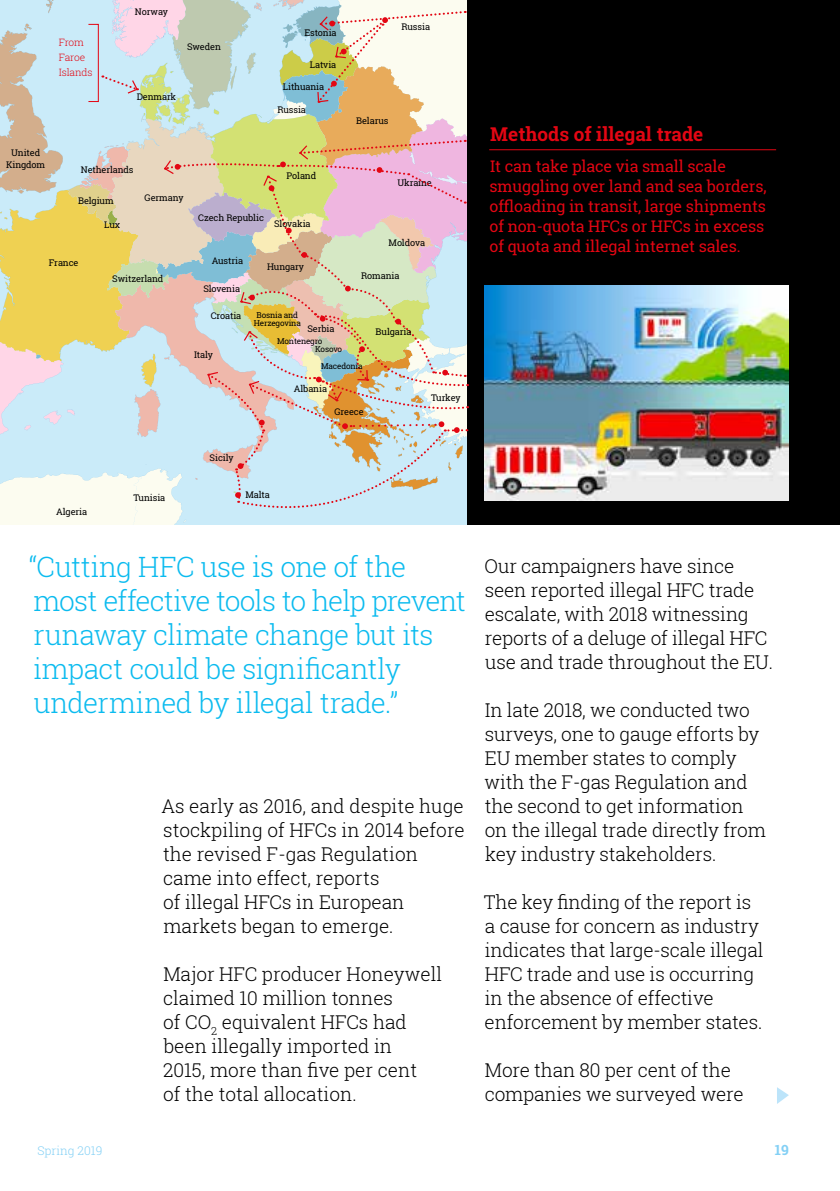
<style>
.page{position:relative;width:840px;height:1191px;background:#fff}
.page>*{position:absolute;margin:0;border:0;box-sizing:border-box;transform-origin:0 0}
.t1{font:300 28px/34px "Roboto Slab";letter-spacing:-.025em;color:#0bbbef}
.t2{font:300 19px/24px "Roboto Slab";letter-spacing:-.01em;color:#000}
.t3{font:700 19px "Roboto Slab";color:#e30613}
.t4{font:16px/20px "Roboto Slab";letter-spacing:-.01em;color:#e30613}
.t5{font:700 14px "Roboto Slab";color:#83d0f5}
.t6{font:300 12px "Roboto Slab";color:#83d0f5}
.t7{font:300 10.2px/15.2px "Roboto Slab";letter-spacing:-.01em;color:#e30613}
.t8{font:9.2px/12.2px "Roboto Slab";letter-spacing:-.01em;color:#000;text-align:center}
.t9{font:8.2px/8.2px "Roboto Slab";letter-spacing:-.02em;color:#000;text-align:center}
</style>
<div class="page">
<svg style="left:777px;top:1087px;width:11px;height:17px"></svg>
<div style="left:467px;top:0;width:372px;height:525px;background:#000"></div>
<img style="left:484px;top:286px;width:304px;height:214px">
<hr style="left:489px;top:149px;width:286px;height:1px;background:#e30613">
<svg style="left:0;top:0;width:468px;height:525px;background:#d7d7c4"></svg>
<p class="t7" style="left:59px;top:34px;width:35px">From<br>Faroe<br>Islands</p>
<p class="t8" style="left:135px;top:6px;width:35px">Norway</p>
<p class="t8" style="left:187px;top:40px;width:35px">Sweden</p>
<p class="t8" style="left:137px;top:91px;width:41px">Denmark</p>
<p class="t8" style="left:304px;top:27px;width:34px">Estonia</p>
<p class="t8" style="left:310px;top:59px;width:28px">Latvia</p>
<p class="t8" style="left:283px;top:81px;width:43px">Lithuania</p>
<p class="t8" style="left:277px;top:103px;width:30px">Russia</p>
<p class="t8" style="left:6px;top:146px;width:41px">United<br>Kingdom</p>
<p class="t8" style="left:81px;top:164px;width:54px">Netherlands</p>
<p class="t8" style="left:78px;top:195px;width:37px">Belgium</p>
<p class="t8" style="left:104px;top:218px;width:17px">Lux</p>
<p class="t8" style="left:144px;top:192px;width:41px">Germany</p>
<p class="t8" style="left:286px;top:169px;width:31px">Poland</p>
<p class="t8" style="left:198px;top:212px;width:67px">Czech Republic</p>
<p class="t8" style="left:274px;top:217px;width:38px">Slovakia</p>
<p class="t8" style="left:49px;top:257px;width:31px">France</p>
<p class="t8" style="left:112px;top:272px;width:53px">Switzerland</p>
<p class="t8" style="left:212px;top:255px;width:33px">Austria</p>
<p class="t8" style="left:203px;top:282px;width:38px">Slovenia</p>
<p class="t8" style="left:210px;top:309px;width:32px">Croatia</p>
<p class="t8" style="left:194px;top:348px;width:21px">Italy</p>
<p class="t8" style="left:267px;top:260px;width:39px">Hungary</p>
<p class="t9" style="left:254px;top:311px;width:48px">Bosnia and<br>Herzegovina</p>
<p class="t8" style="left:307px;top:323px;width:29px">Serbia</p>
<p class="t9" style="left:277px;top:337px;width:47px">Montenegro</p>
<p class="t9" style="left:315px;top:345px;width:29px">Kosovo</p>
<p class="t8" style="left:401px;top:21px;width:30px">Russia</p>
<p class="t8" style="left:356px;top:115px;width:34px">Belarus</p>
<p class="t8" style="left:397px;top:177px;width:36px">Ukraine</p>
<p class="t8" style="left:388px;top:237px;width:38px">Moldova</p>
<p class="t8" style="left:361px;top:269px;width:40px">Romania</p>
<p class="t8" style="left:375px;top:325px;width:37px">Bulgaria</p>
<p class="t8" style="left:56px;top:505px;width:32px">Algeria</p>
<p class="t8" style="left:209px;top:452px;width:26px">Sicily</p>
<p class="t8" style="left:133px;top:491px;width:33px">Tunisia</p>
<p class="t8" style="left:245px;top:489px;width:26px">Malta</p>
<p class="t9" style="left:321px;top:362px;width:43px">Macedonia</p>
<p class="t8" style="left:293px;top:382px;width:35px">Albania</p>
<p class="t8" style="left:334px;top:405px;width:31px">Greece</p>
<p class="t8" style="left:431px;top:391px;width:31px">Turkey</p>
<h1 class="t1" style="left:29px;top:549px;width:438px">“Cutting HFC use is one of the most effective tools to help prevent runaway climate change but its impact could be significantly undermined by illegal trade.”</h1>
<p class="t2" style="left:161px;top:793px;width:304px">As early as 2016, and despite huge stockpiling of HFCs in 2014 before the revised F-gas Regulation came into effect, reports<br>of illegal HFCs in European markets began to emerge.</p>
<p class="t2" style="left:163px;top:961px;width:280px">Major HFC producer Honeywell claimed 10 million tonnes<br>of CO<sub>2</sub> equivalent HFCs had been illegally imported in<br>2015, more than five per cent<br>of the total allocation.</p>
<p class="t3" style="left:490px;top:121px;width:214px">Methods of illegal trade</p>
<p class="t4" style="left:489px;top:156px;width:278px">It can take place via small scale smuggling over land and sea borders, offloading in transit, large shipments of non-quota HFCs or HFCs in excess of quota and illegal internet sales.</p>
<p class="t2" style="left:484px;top:553px;width:290px">Our campaigners have since seen reported illegal HFC trade escalate, with 2018 witnessing reports of a deluge of illegal HFC use and trade throughout the EU.</p>
<p class="t2" style="left:484px;top:697px;width:283px">In late 2018, we conducted two surveys, one to gauge efforts by<br>EU member states to comply with the F-gas Regulation and the second to get information on the illegal trade directly from key industry stakeholders.</p>
<p class="t2" style="left:483px;top:889px;width:281px">The key finding of the report is a cause for concern as industry indicates that large-scale illegal<br>HFC trade and use is occurring in the absence of effective enforcement by member states.</p>
<p class="t2" style="left:484px;top:1057px;width:260px">More than 80 per cent of the companies we surveyed were</p>
<p class="t6" style="left:37px;top:1142px;width:66px">Spring 2019</p>
<p class="t5" style="left:774px;top:1140px;width:15px">19</p>
</div>
